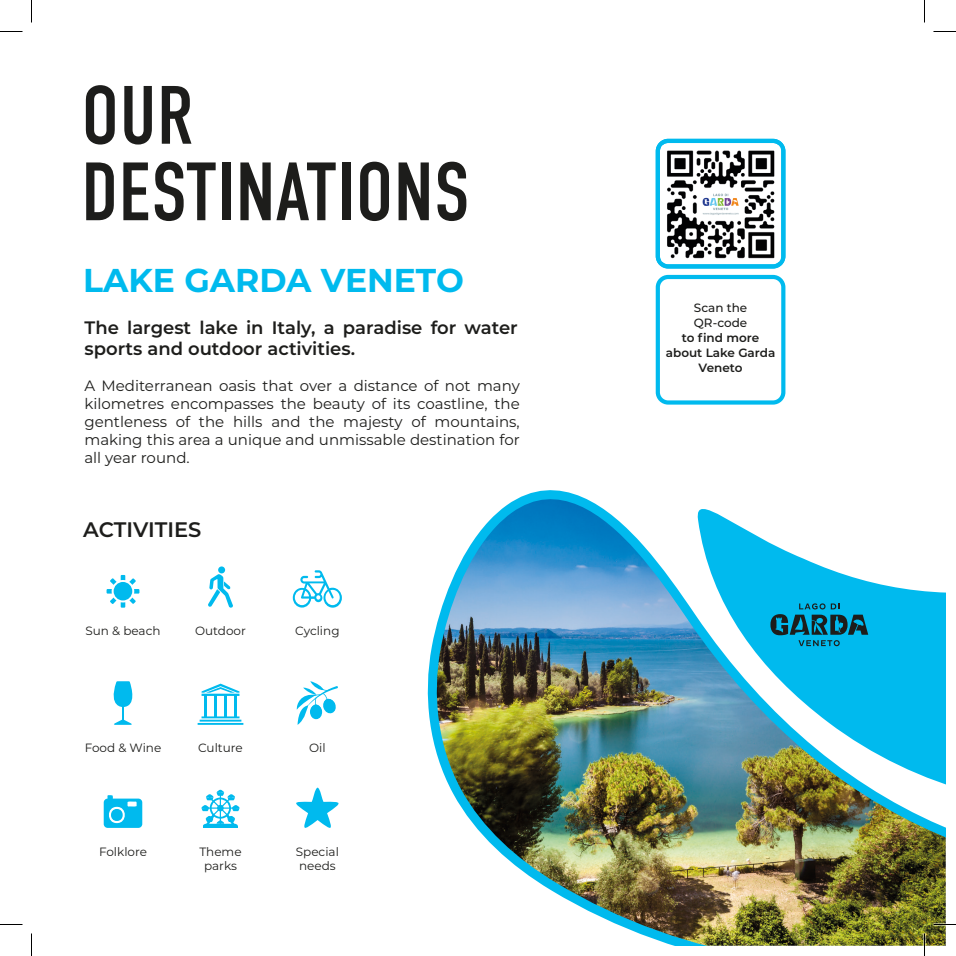
<style>
.page{position:relative;width:956px;height:956px;background:#fff}
.page>*{position:absolute;margin:0;border:0;box-sizing:border-box;transform-origin:0 0}
.t1{font:82.5px "DIN Condensed";color:#1d1d1b}
.t2{font:700 33px "Montserrat";color:#00baee}
.t3{font:600 21px "Montserrat";color:#1d1d1b}
.t4{font:600 18px/21.6px "Montserrat";color:#1d1d1b}
.t5{font:15px/18px "Montserrat";color:#1d1d1b;text-align:justify}
.t6{font:12px/14.4px "Montserrat";color:#1d1d1b;text-align:center}
.t7{font:600 12px/15px "Montserrat";color:#1d1d1b;text-align:center}
.t8{font:500 12px "Montserrat";color:#1d1d1b}
</style>
<div class="page">
<div style="left:656px;top:275px;width:129px;height:130px;border:4px solid #00baee;border-radius:10px"></div>
<img style="left:427px;top:490px;width:519px;height:456px">
<svg style="left:296px;top:788px;width:43px;height:40px"></svg>
<svg style="left:104px;top:795px;width:38px;height:33px"></svg>
<svg style="left:107px;top:575px;width:32px;height:33px"></svg>
<svg style="left:293px;top:570px;width:49px;height:38px"></svg>
<hr style="left:122px;top:697px;width:2px;height:23px;background:#00baee">
<svg style="left:114px;top:720px;width:18px;height:5px"></svg>
<svg style="left:113px;top:681px;width:20px;height:26px"></svg>
<svg style="left:296px;top:681px;width:42px;height:44px"></svg>
<svg style="left:201px;top:790px;width:39px;height:38px"></svg>
<svg style="left:208px;top:566px;width:25px;height:42px"></svg>
<img style="left:661px;top:146px;width:119px;height:115px">
<div style="left:656px;top:139px;width:129px;height:130px;border:4px solid #00baee;border-radius:10px"></div>
<svg style="left:202px;top:684px;width:37px;height:9px"></svg>
<hr style="left:202px;top:694px;width:37px;height:2px;background:#00baee">
<hr style="left:202px;top:716px;width:37px;height:2px;background:#00baee">
<hr style="left:200px;top:720px;width:41px;height:2px;background:#00baee">
<hr style="left:198px;top:723px;width:45px;height:2px;background:#00baee">
<hr style="left:204px;top:695px;width:2px;height:22px;background:#00baee">
<hr style="left:214px;top:695px;width:3px;height:22px;background:#00baee">
<hr style="left:224px;top:695px;width:3px;height:22px;background:#00baee">
<hr style="left:234px;top:695px;width:3px;height:22px;background:#00baee">
<svg style="left:694px;top:490px;width:252px;height:314px"></svg>
<svg style="left:770px;top:603px;width:98px;height:43px;background:#0988ab"></svg>
<hr style="left:933px;top:923px;width:23px;height:2px;background:#fff">
<hr style="left:923px;top:933px;width:2px;height:23px;background:#fff">
<svg style="left:0;top:31px;width:22px;height:1px"></svg>
<svg style="left:933px;top:31px;width:23px;height:1px"></svg>
<svg style="left:0;top:924px;width:22px;height:1px"></svg>
<svg style="left:933px;top:924px;width:23px;height:1px"></svg>
<svg style="left:31px;top:0;width:1px;height:23px"></svg>
<svg style="left:31px;top:933px;width:1px;height:23px"></svg>
<svg style="left:924px;top:0;width:1px;height:23px"></svg>
<svg style="left:924px;top:933px;width:1px;height:23px"></svg>
<p class="t1" style="left:81px;top:69px;width:114px">OUR</p>
<p class="t1" style="left:81px;top:146px;width:390px">DESTINATIONS</p>
<p class="t2" style="left:83px;top:256px;width:382px">LAKE GARDA VENETO</p>
<p class="t4" style="left:85px;top:316px;width:435px">The largest lake in Italy, a paradise for water sports and outdoor activities.</p>
<p class="t5" style="left:84px;top:376px;width:437px">A Mediterranean oasis that over a distance of not many kilometres encompasses the beauty of its coastline, the gentleness of the hills and the majesty of mountains, making this area a unique and unmissable destination for all year round.</p>
<p class="t3" style="left:83px;top:515px;width:120px">ACTIVITIES</p>
<p class="t6" style="left:86px;top:623px;width:76px">Sun &amp; beach</p>
<p class="t6" style="left:295px;top:623px;width:46px">Cycling</p>
<p class="t6" style="left:195px;top:623px;width:52px">Outdoor</p>
<p class="t6" style="left:85px;top:740px;width:78px">Food &amp; Wine</p>
<p class="t6" style="left:309px;top:740px;width:18px">Oil</p>
<p class="t6" style="left:198px;top:740px;width:46px">Culture</p>
<p class="t6" style="left:99px;top:844px;width:49px">Folklore</p>
<p class="t6" style="left:296px;top:844px;width:45px">Special</p>
<p class="t6" style="left:299px;top:859px;width:38px">needs</p>
<p class="t6" style="left:199px;top:844px;width:44px">Theme parks</p>
<p class="t8" style="left:694px;top:299px;width:55px">Scan the</p>
<p class="t8" style="left:694px;top:314px;width:55px">QR-code</p>
<p class="t7" style="left:682px;top:329px;width:79px">to find more</p>
<p class="t7" style="left:666px;top:344px;width:111px">about Lake Garda<br>Veneto</p>
</div>
